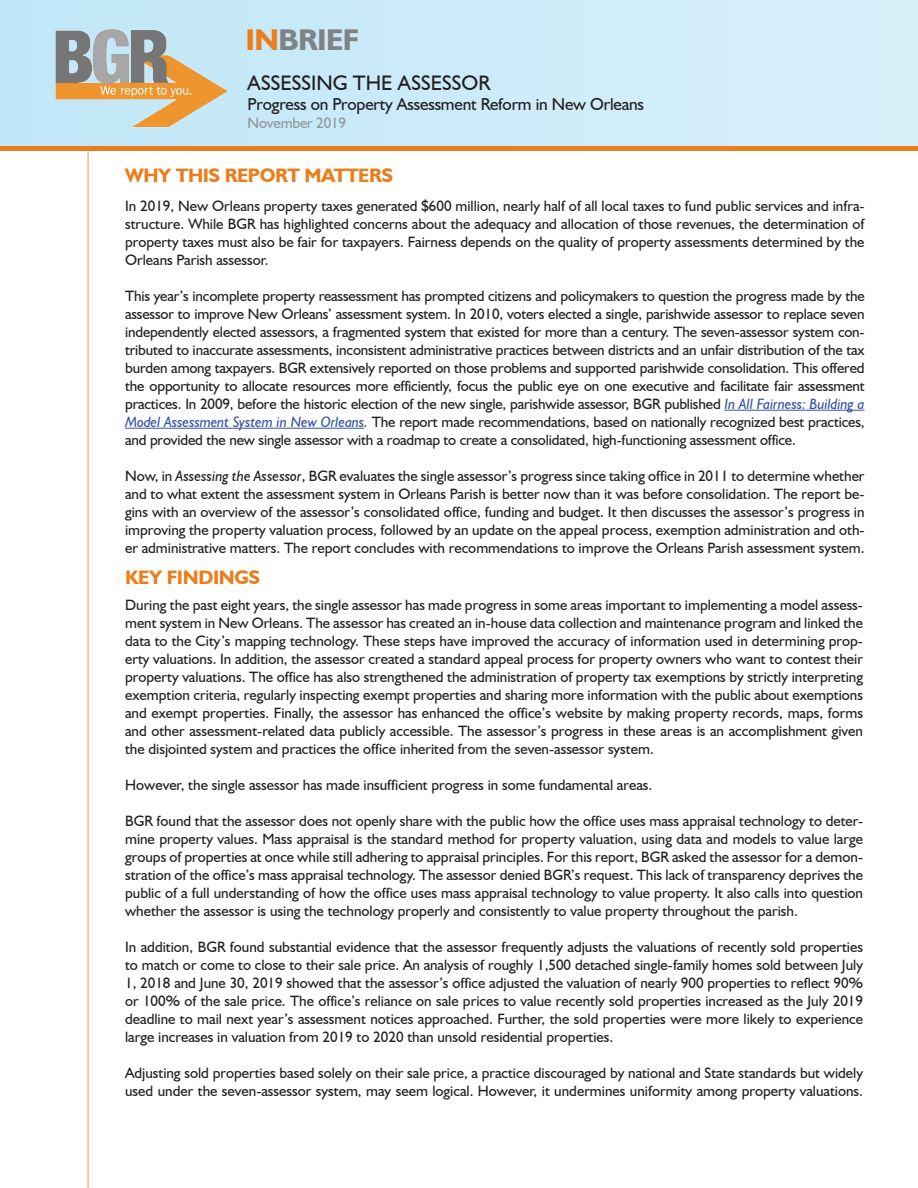
<style>
.page{position:relative;width:918px;height:1188px;background:#fff}
.page>*{position:absolute;margin:0;border:0;box-sizing:border-box;transform-origin:0 0}
.t1{font:700 30px "Humanist 521 BT";letter-spacing:-.02em;color:#808285}
.t2{font:21px "Humanist 521 BT";color:#231f20}
.t3{font:700 19.5px "Humanist 521 BT";letter-spacing:-.02em;color:#ea7e1d}
.t4{font:17.25px "Humanist 521 BT";letter-spacing:-.01em;color:#231f20}
.t5{font:15px/18px "Humanist 521 BT";color:#231f20;text-align:justify}
.t6{font:15px "Humanist 521 BT";letter-spacing:-.01em;color:#939598}
.s1{color:#ea7e1d}
.s2{font-style:italic;color:#3853a3}
.s3{font-style:italic}
</style>
<div class="page">
<div style="left:0;top:0;width:918px;height:146px;background:linear-gradient(to right,#c0e7f8,#d8f0fa)"></div>
<hr style="left:0;top:147px;width:918px;height:4px;background:#ea7e1d">
<hr style="left:87px;top:151px;width:2px;height:1037px;background:#f6b983">
<img style="left:55px;top:28px;width:172px;height:102px">
<hr style="left:724px;top:410px;width:141px;height:1px;background:#3853a3">
<hr style="left:125px;top:428px;width:239px;height:1px;background:#3853a3">
<h1 class="t1" style="left:246px;top:21px;width:115px"><span class="s1">IN</span>BRIEF</h1>
<h2 class="t2" style="left:248px;top:70px;width:244px">ASSESSING THE ASSESSOR</h2>
<p class="t4" style="left:248px;top:94px;width:398px">Progress on Property Assessment Reform in New Orleans</p>
<p class="t6" style="left:248px;top:114px;width:100px">November 2019</p>
<h3 class="t3" style="left:125px;top:163px;width:270px">WHY THIS REPORT MATTERS</h3>
<p class="t5" style="left:125px;top:196px;width:741px">In 2019, New Orleans property taxes generated $600 million, nearly half of all local taxes to fund public services and infra&shy;structure. While BGR has highlighted concerns about the adequacy and allocation of those revenues, the determination of property taxes must also be fair for taxpayers. Fairness depends on the quality of property assessments determined by the Orleans Parish assessor.</p>
<p class="t5" style="left:125px;top:286px;width:741px">This year’s incomplete property reassessment has prompted citizens and policymakers to question the progress made by the assessor to improve New Orleans’ assessment system. In 2010, voters elected a single, parishwide assessor to replace seven independently elected assessors, a fragmented system that existed for more than a century. The seven-assessor system con&shy;tributed to inaccurate assessments, inconsistent administrative practices between districts and an unfair distribution of the tax burden among taxpayers. BGR extensively reported on those problems and supported parishwide consolidation. This offered the opportunity to allocate resources more efficiently, focus the public eye on one executive and facilitate fair assessment practices. In 2009, before the historic election of the new single, parishwide assessor, BGR published <span class="s2">In All Fairness: Building a Model Assessment System in New Orleans</span><span class="s3">.</span> The report made recommendations, based on nationally recognized best practices, and provided the new single assessor with a roadmap to create a consolidated, high-functioning assessment office.</p>
<p class="t5" style="left:125px;top:466px;width:741px">Now, in <span class="s3">Assessing the Assessor</span>, BGR evaluates the single assessor’s progress since taking office in 2011 to determine whether and to what extent the assessment system in Orleans Parish is better now than it was before consolidation. The report be&shy;gins with an overview of the assessor’s consolidated office, funding and budget. It then discusses the assessor’s progress in improving the property valuation process, followed by an update on the appeal process, exemption administration and oth&shy;er administrative matters. The report concludes with recommendations to improve the Orleans Parish assessment system.</p>
<h3 class="t3" style="left:125px;top:566px;width:137px">KEY FINDINGS</h3>
<p class="t5" style="left:125px;top:596px;width:740px">During the past eight years, the single assessor has made progress in some areas important to implementing a model assess&shy;ment system in New Orleans. The assessor has created an in-house data collection and maintenance program and linked the data to the City’s mapping technology. These steps have improved the accuracy of information used in determining prop&shy;erty valuations. In addition, the assessor created a standard appeal process for property owners who want to contest their property valuations. The office has also strengthened the administration of property tax exemptions by strictly interpreting exemption criteria, regularly inspecting exempt properties and sharing more information with the public about exemptions and exempt properties. Finally, the assessor has enhanced the office’s website by making property records, maps, forms and other assessment-related data publicly accessible. The assessor’s progress in these areas is an accomplishment given the disjointed system and practices the office inherited from the seven-assessor system.</p>
<p class="t5" style="left:125px;top:776px;width:529px">However, the single assessor has made insufficient progress in some fundamental areas.</p>
<p class="t5" style="left:125px;top:812px;width:740px">BGR found that the assessor does not openly share with the public how the office uses mass appraisal technology to deter&shy;mine property values. Mass appraisal is the standard method for property valuation, using data and models to value large groups of properties at once while still adhering to appraisal principles. For this report, BGR asked the assessor for a demon&shy;stration of the office’s mass appraisal technology. The assessor denied BGR’s request. This lack of transparency deprives the public of a full understanding of how the office uses mass appraisal technology to value property. It also calls into question whether the assessor is using the technology properly and consistently to value property throughout the parish.</p>
<p class="t5" style="left:125px;top:938px;width:739px">In addition, BGR found substantial evidence that the assessor frequently adjusts the valuations of recently sold properties to match or come to close to their sale price. An analysis of roughly 1,500 detached single-family homes sold between July 1, 2018 and June 30, 2019 showed that the assessor’s office adjusted the valuation of nearly 900 properties to reflect 90% or 100% of the sale price. The office’s reliance on sale prices to value recently sold properties increased as the July 2019 deadline to mail next year’s assessment notices approached. Further, the sold properties were more likely to experience large increases in valuation from 2019 to 2020 than unsold residential properties.</p>
<p class="t5" style="left:125px;top:1064px;width:739px">Adjusting sold properties based solely on their sale price, a practice discouraged by national and State standards but widely used under the seven-assessor system, may seem logical. However, it undermines uniformity among property valuations.</p>
</div>
